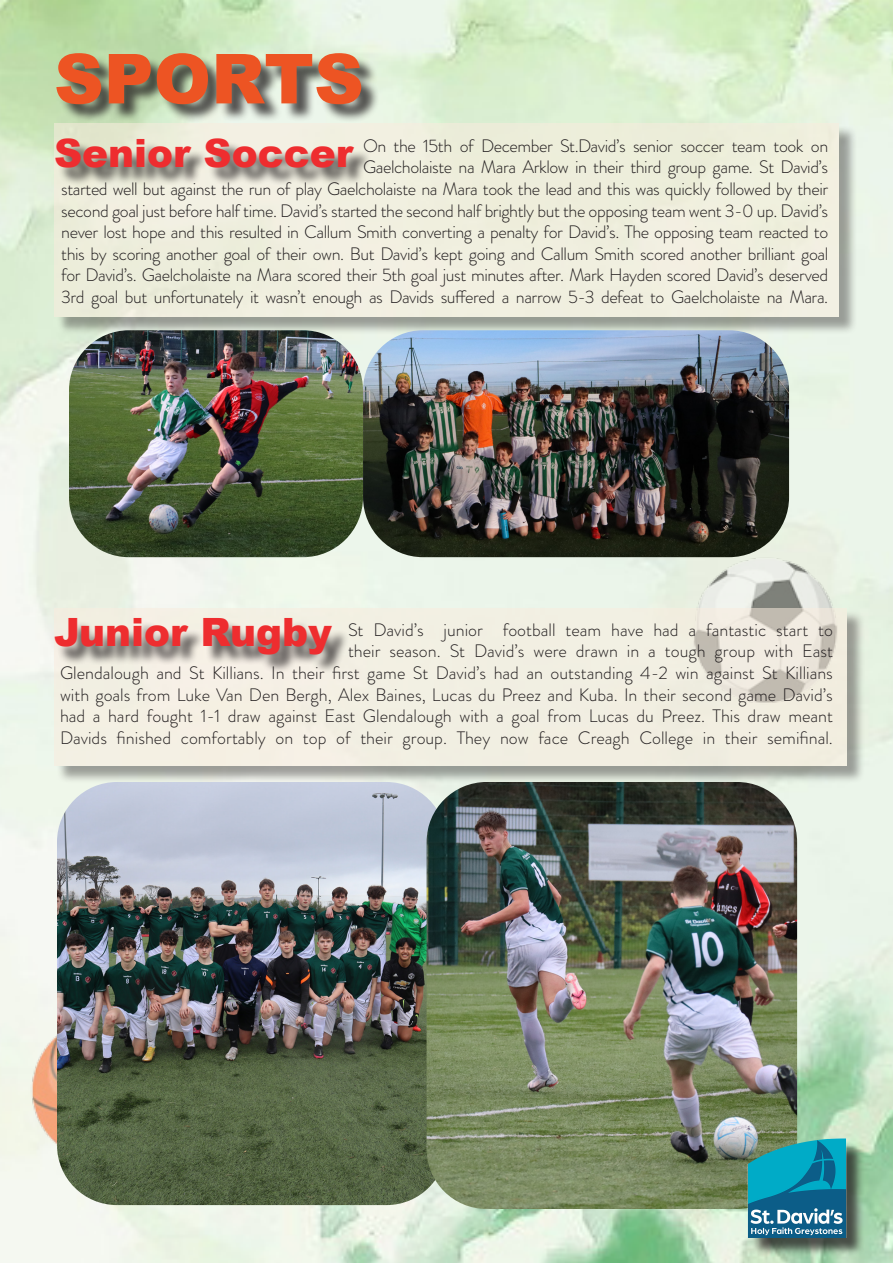
<style>
.page{position:relative;width:893px;height:1263px;background:#fff}
.page>*{position:absolute;margin:0;border:0;box-sizing:border-box;transform-origin:0 0}
.t1{font:900 69px "Arial";color:#ed5423}
.t2{font:900 39px "Arial";color:#ee2d2f}
.t3{font:300 18px/21.6px "Brandon Grotesque";letter-spacing:-.025em;color:#231f20;text-align:right}
.t4{font:300 18px/21.6px "Brandon Grotesque";color:#231f20;text-align:right}
</style>
<div class="page">
<img style="left:0;top:0;width:893px;height:1263px">
<img style="left:683px;top:535px;width:164px;height:73px">
<img style="left:24px;top:992px;width:33px;height:188px">
<div style="left:56px;top:610px;width:809px;height:173px;background:#231f20;opacity:.75"></div>
<div style="left:54px;top:608px;width:793px;height:157px;background:#f2efe2"></div>
<div style="left:56px;top:125px;width:802px;height:210px;background:#231f20;opacity:.75"></div>
<div style="left:54px;top:123px;width:785px;height:193px;background:#f0efde"></div>
<div style="left:58px;top:141px;width:314px;height:45px;background:#231f20;opacity:.75"></div>
<div style="left:57px;top:621px;width:293px;height:52px;background:#231f20;opacity:.75"></div>
<img style="left:57px;top:782px;width:370px;height:423px">
<img style="left:427px;top:782px;width:370px;height:427px">
<img style="left:69px;top:330px;width:720px;height:227px">
<div style="left:59px;top:55px;width:321px;height:68px;background:#231f20;opacity:.75"></div>
<div style="left:751px;top:1141px;width:113px;height:115px;background:#231f20;opacity:.75"></div>
<img style="left:748px;top:1139px;width:99px;height:99px">
<p class="t1" style="left:54px;top:29px;width:311px">SPORTS</p>
<p class="t2" style="left:54px;top:124px;width:301px">Senior Soccer</p>
<p class="t3" style="left:61px;top:135px;width:768px">On the 15th of December St.David’s senior soccer team took on<br>Gaelcholaiste na Mara Arklow in their third group game. St David’s<br>started well but against the run of play Gaelcholaiste na Mara took the lead and this was quickly followed by their second goal just before half time. David’s started the second half brightly but the opposing team went 3-0 up. David’s never lost hope and this resulted in Callum Smith converting a penalty for David’s. The opposing team reacted to this by scoring another goal of their own. But David’s kept going and Callum Smith scored another brilliant goal for David’s. Gaelcholaiste na Mara scored their 5th goal just minutes after. Mark Hayden scored David’s deserved 3rd goal but unfortunately it wasn’t enough as Davids suffered a narrow 5-3 defeat to Gaelcholaiste na Mara.</p>
<p class="t2" style="left:54px;top:604px;width:279px">Junior Rugby</p>
<p class="t4" style="left:60px;top:619px;width:774px">St David’s junior football team have had a fantastic start to<br>their season. St David’s were drawn in a tough group with East<br>Glendalough and St Killians. In their first game St David’s had an outstanding 4-2 win against St Killians with goals from Luke Van Den Bergh, Alex Baines, Lucas du Preez and Kuba. In their second game David’s had a hard fought 1-1 draw against East Glendalough with a goal from Lucas du Preez. This draw meant Davids finished comfortably on top of their group. They now face Creagh College in their semifinal.</p>
</div>
